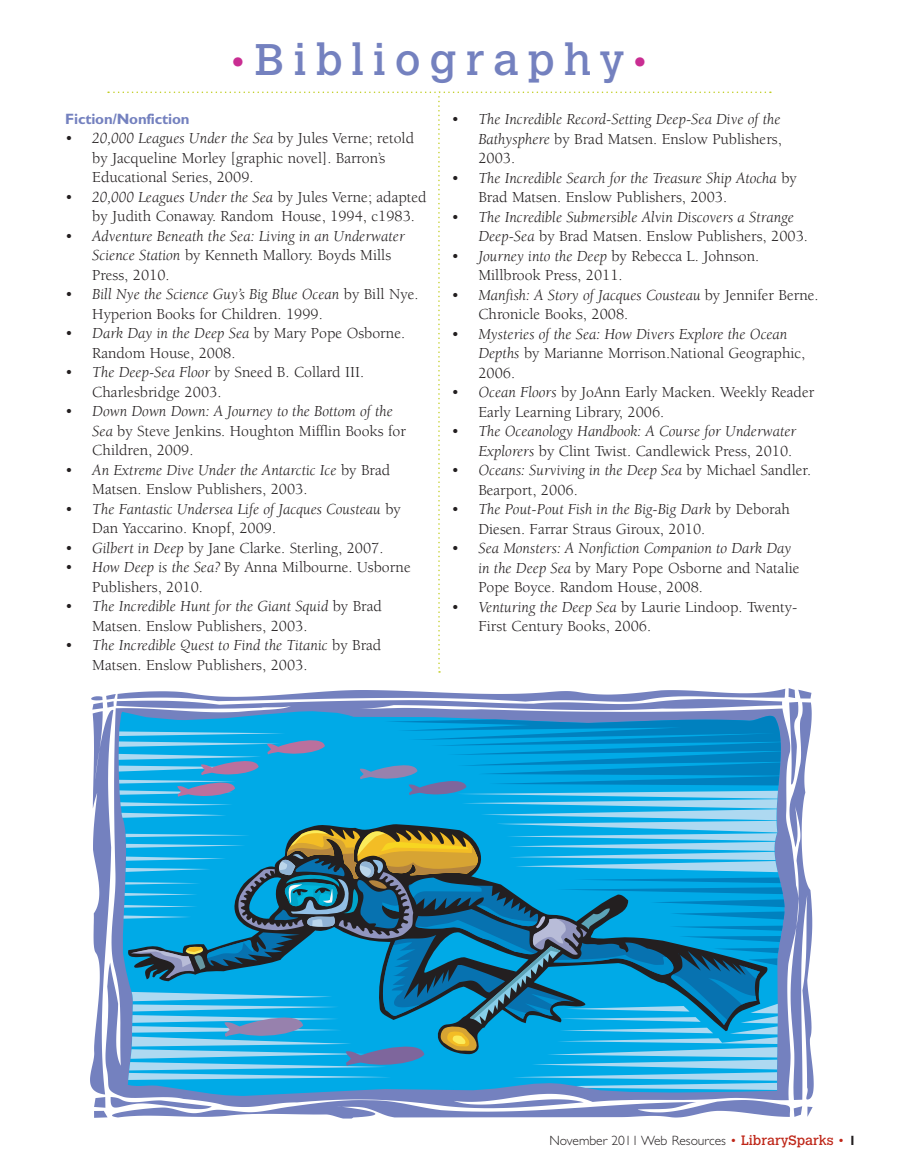
<style>
.page{position:relative;width:905px;height:1175px;background:#fff}
.page>*{position:absolute;margin:0;border:0;box-sizing:border-box;transform-origin:0 0}
.t1{font:43.8px "Calvert";letter-spacing:.2em;color:#7481bf}
.t2{font:15.75px/19.5px "Berkeley";color:#231f20}
.t3{font:italic 15.75px/19.5px "Berkeley";color:#231f20}
.t4{font:700 15px "Gill Sans";letter-spacing:-.01em;color:#7481bf}
.t5{font:300 13.5px "Gill Sans";color:#231f20}
.s1{font-size:37.35px;color:#c92d92}
.s2{font-style:italic}
.s3{font-style:normal}
.s4{color:#bf2719}
.s5{font-family:"Calvert";font-weight:400;color:#bf2719}
.s6{font-weight:700}
</style>
<div class="page">
<svg style="left:90px;top:688px;width:723px;height:430px;fill:#7481bf"></svg>
<svg style="left:119px;top:711px;width:665px;height:384px;background:#628bc7"></svg>
<svg style="left:119px;top:716px;width:665px;height:374px;background:#259ac9"></svg>
<h1 class="t1" style="left:231px;top:34px;width:416px"><span class="s1">•</span>Bibliography<span class="s1">•</span></h1>
<p class="t4" style="left:65px;top:110px;width:126px">Fiction/Nonfiction</p>
<p class="t2" style="left:92px;top:129px;width:323px;text-indent:-27px">• <span class="s2">20,000 Leagues Under the Sea</span> by Jules Verne; retold by Jacqueline Morley [graphic novel]. Barron’s<br>Educational Series, 2009.</p>
<p class="t2" style="left:92px;top:187px;width:336px;text-indent:-27px">• <span class="s2">20,000 Leagues Under the Sea</span> by Jules Verne; adapted by Judith Conaway. Random House, 1994, c1983.</p>
<p class="t3" style="left:92px;top:227px;width:314px;text-indent:-27px"><span class="s3">•</span> Adventure Beneath the Sea: Living in an Underwater<br>Science Station <span class="s3">by Kenneth Mallory. Boyds Mills<br>Press, 2010.</span></p>
<p class="t2" style="left:92px;top:285px;width:327px;text-indent:-27px">• <span class="s2">Bill Nye the Science Guy’s Big Blue Ocean</span> by Bill Nye.<br>Hyperion Books for Children. 1999.</p>
<p class="t2" style="left:92px;top:324px;width:314px;text-indent:-27px">• <span class="s2">Dark Day in the Deep Sea</span> by Mary Pope Osborne.<br>Random House, 2008.</p>
<p class="t2" style="left:92px;top:363px;width:273px;text-indent:-27px">• <span class="s2">The Deep-Sea Floor</span> by Sneed B. Collard III.<br>Charlesbridge 2003.</p>
<p class="t2" style="left:92px;top:402px;width:315px;text-indent:-27px">• <span class="s2">Down Down Down: A Journey to the Bottom of the<br>Sea</span> by Steve Jenkins. Houghton Mifflin Books for<br>Children, 2009.</p>
<p class="t2" style="left:92px;top:460px;width:299px;text-indent:-27px">• <span class="s2">An Extreme Dive Under the Antarctic Ice</span> by Brad<br>Matsen. Enslow Publishers, 2003.</p>
<p class="t3" style="left:92px;top:500px;width:310px;text-indent:-27px"><span class="s3">•</span> The Fantastic Undersea Life of Jacques Cousteau <span class="s3">by<br>Dan Yaccarino. Knopf, 2009.</span></p>
<p class="t2" style="left:65px;top:538px;width:319px">• <span class="s2">Gilbert in Deep</span> by Jane Clarke. Sterling, 2007.</p>
<p class="t2" style="left:92px;top:558px;width:320px;text-indent:-27px">• <span class="s2">How Deep is the Sea?</span> By Anna Milbourne. Usborne<br>Publishers, 2010.</p>
<p class="t2" style="left:92px;top:597px;width:291px;text-indent:-27px">• <span class="s2">The Incredible Hunt for the Giant Squid</span> by Brad<br>Matsen. Enslow Publishers, 2003.</p>
<p class="t2" style="left:92px;top:636px;width:290px;text-indent:-27px">• <span class="s2">The Incredible Quest to Find the Titanic</span> by Brad<br>Matsen. Enslow Publishers, 2003.</p>
<p class="t3" style="left:478px;top:110px;width:305px;text-align:justify;text-indent:-27px"><span class="s3">•</span> The Incredible Record-Setting Deep-Sea Dive of the Bathysphere <span class="s3">by Brad Matsen. Enslow Publishers, 2003.</span></p>
<p class="t3" style="left:478px;top:168px;width:320px;text-indent:-27px"><span class="s3">•</span> The Incredible Search for the Treasure Ship Atocha <span class="s3">by<br>Brad Matsen. Enslow Publishers, 2003.</span></p>
<p class="t3" style="left:478px;top:207px;width:331px;text-indent:-27px"><span class="s3">•</span> The Incredible Submersible Alvin Discovers a Strange<br>Deep-Sea <span class="s3">by Brad Matsen. Enslow Publishers, 2003.</span></p>
<p class="t2" style="left:478px;top:246px;width:282px;text-indent:-27px">• <span class="s2">Journey into the Deep</span> by Rebecca L. Johnson.<br>Millbrook Press, 2011.</p>
<p class="t2" style="left:478px;top:285px;width:342px;text-indent:-27px">• <span class="s2">Manfish: A Story of Jacques Cousteau</span> by Jennifer Berne.<br>Chronicle Books, 2008.</p>
<p class="t3" style="left:478px;top:324px;width:328px;text-indent:-27px"><span class="s3">•</span> Mysteries of the Sea: How Divers Explore the Ocean<br>Depths <span class="s3">by Marianne Morrison.National Geographic,<br>2006.</span></p>
<p class="t2" style="left:478px;top:383px;width:337px;text-indent:-27px">• <span class="s2">Ocean Floors</span> by JoAnn Early Macken. Weekly Reader<br>Early Learning Library, 2006.</p>
<p class="t3" style="left:451px;top:422px;width:346px;text-align:right"><span class="s3">•</span> The Oceanology Handbook: A Course for Underwater<br>Explorers <span class="s3">by Clint Twist. Candlewick Press, 2010.</span></p>
<p class="t2" style="left:478px;top:461px;width:334px;text-indent:-27px">• <span class="s2">Oceans: Surviving in the Deep Sea</span> by Michael Sandler.<br>Bearport, 2006.</p>
<p class="t2" style="left:478px;top:500px;width:313px;text-indent:-27px">• <span class="s2">The Pout-Pout Fish in the Big-Big Dark</span> by Deborah<br>Diesen. Farrar Straus Giroux, 2010.</p>
<p class="t2" style="left:478px;top:539px;width:322px;text-indent:-27px">• <span class="s2">Sea Monsters: A Nonfiction Companion to Dark Day in the Deep Sea</span> by Mary Pope Osborne and Natalie<br>Pope Boyce. Random House, 2008.</p>
<p class="t2" style="left:478px;top:597px;width:320px;text-indent:-27px">• <span class="s2">Venturing the Deep Sea</span> by Laurie Lindoop. Twenty-<br>First Century Books, 2006.</p>
<p class="t5" style="left:549px;top:1132px;width:308px">November 2011 Web Resources <span class="s4">•</span> <span class="s5">LibrarySparks</span> <span class="s4">•</span> <span class="s6">1</span></p>
</div>
